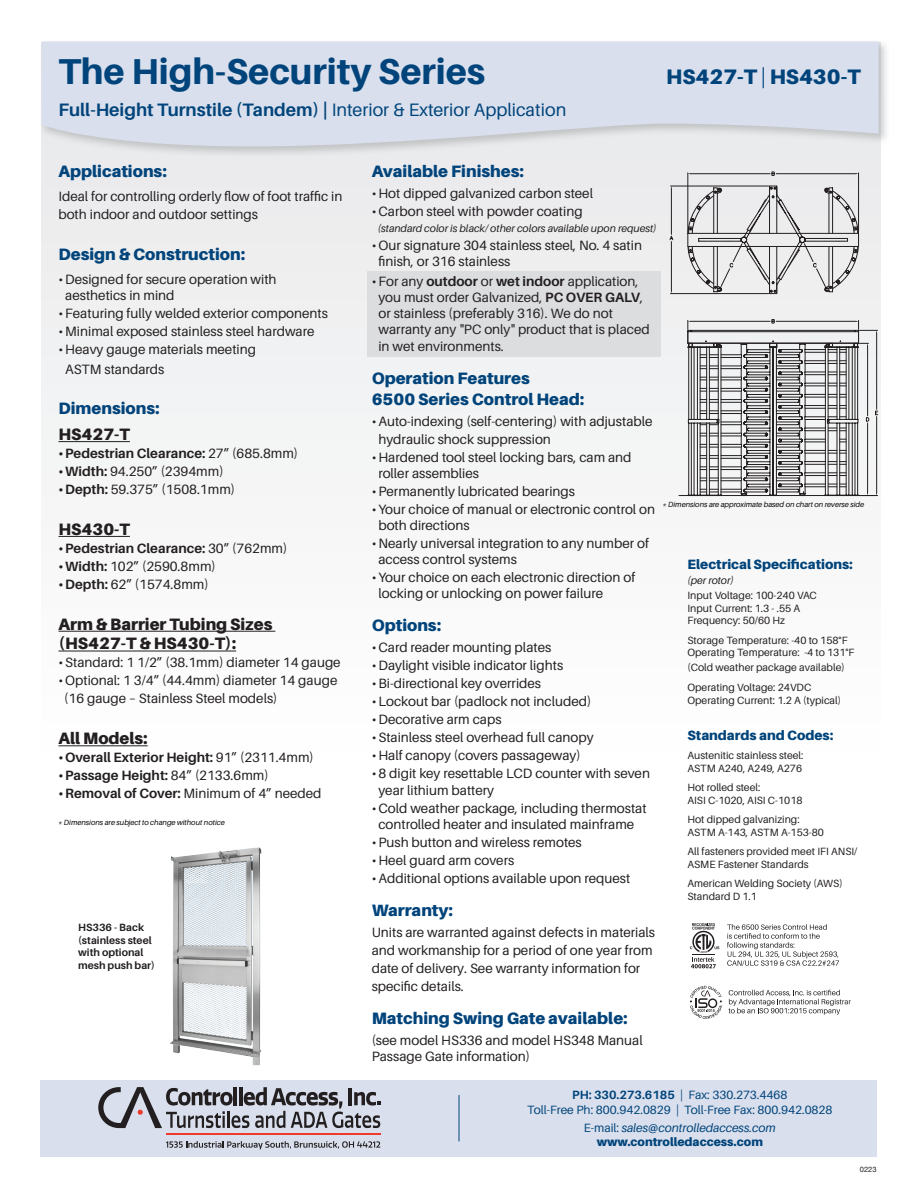
<style>
.page{position:relative;width:918px;height:1188px;background:#fff}
.page>*{position:absolute;margin:0;border:0;box-sizing:border-box;transform-origin:0 0}
.t1{font:800 36px "Aileron";color:#00447b}
.t2{font:900 21px "Aileron";color:#00447b}
.t3{font:700 18px "Aileron";color:#00447b}
.t4{font:900 16.5px "Aileron";color:#00447b}
.t5{font:900 16.5px/19.8px "Aileron";color:#231f20}
.t6{font:13.5px/16.2px "Aileron";color:#231f20}
.t7{font:700 13.5px "Aileron";color:#231f20}
.t8{font:900 13.5px "Aileron";color:#00447b}
.t9{font:12px/14.4px "Aileron";color:#00447b;text-align:center}
.t10{font:italic 12px/14.4px "Aileron";color:#00447b;text-align:center}
.t11{font:10.5px/12.6px "Aileron";color:#231f20}
.t12{font:italic 10.5px "Aileron";color:#231f20}
.t13{font:700 10.5px/12.6px "Aileron";color:#231f20}
.t14{font:italic 7.5px "Aileron";color:#040503}
.t15{font:7.5px "Helvetica Neue";color:#231f20}
.s1{font-weight:400}
.s2{font-weight:700}
.s3{font-style:normal}
.s4{font-weight:900;font-style:normal}
</style>
<div class="page">
<div style="left:42px;top:158px;width:838px;height:604px;background:#f6f6f7"></div>
<svg style="left:42px;top:41px;width:837px;height:105px;background:#d9deea"></svg>
<div style="left:40px;top:1080px;width:838px;height:76px;background:#d9dfec"></div>
<hr style="left:459px;top:1095px;width:1px;height:46px;background:#00447b">
<svg style="left:166px;top:1141px;width:214px;height:8px"></svg>
<hr style="left:166px;top:1134px;width:214px;height:1px;background:#ef3b2c">
<svg style="left:98px;top:1087px;width:282px;height:41px"></svg>
<div style="left:368px;top:271px;width:293px;height:86px;background:#dcdddf"></div>
<img style="left:170px;top:848px;width:91px;height:217px">
<svg style="left:670px;top:172px;width:208px;height:324px"></svg>
<hr style="left:58px;top:441px;width:72px;height:1px;background:#231f20">
<hr style="left:58px;top:536px;width:72px;height:1px;background:#231f20">
<hr style="left:58px;top:631px;width:217px;height:1px;background:#231f20">
<hr style="left:58px;top:651px;width:178px;height:1px;background:#231f20">
<hr style="left:58px;top:745px;width:90px;height:1px;background:#231f20">
<svg style="left:727px;top:924px;width:112px;height:42px"></svg>
<svg style="left:690px;top:923px;width:29px;height:45px"></svg>
<svg style="left:729px;top:990px;width:122px;height:25px"></svg>
<svg style="left:690px;top:986px;width:32px;height:33px"></svg>
<p class="t1" style="left:58px;top:51px;width:428px">The High-Security Series</p>
<p class="t2" style="left:666px;top:64px;width:196px">HS427-T <span class="s1">|</span> HS430-T</p>
<p class="t3" style="left:58px;top:100px;width:509px">Full-Height Turnstile (Tandem) | <span class="s1">Interior &amp; Exterior Application</span></p>
<p class="t4" style="left:58px;top:161px;width:110px">Applications:</p>
<p class="t6" style="left:58px;top:187px;width:286px;line-height:18px">Ideal for controlling orderly flow of foot traffic in both indoor and outdoor settings</p>
<p class="t4" style="left:58px;top:244px;width:188px">Design &amp; Construction:</p>
<p class="t6" style="left:65px;top:271px;width:213px;text-indent:-7px">•Designed for secure operation with aesthetics in mind</p>
<p class="t6" style="left:58px;top:305px;width:271px">•Featuring fully welded exterior components</p>
<p class="t6" style="left:58px;top:323px;width:257px">•Minimal exposed stainless steel hardware</p>
<p class="t6" style="left:65px;top:339px;width:192px;line-height:19.8px;text-indent:-7px">•Heavy gauge materials meeting<br>ASTM standards</p>
<p class="t4" style="left:58px;top:399px;width:103px">Dimensions:</p>
<p class="t5" style="left:58px;top:424px;width:73px">HS427-T</p>
<p class="t7" style="left:58px;top:446px;width:241px">•Pedestrian Clearance: <span class="s1">27” (685.8mm)</span></p>
<p class="t6" style="left:58px;top:463px;width:167px"><span class="s2">•Width:</span> 94.250” (2394mm)</p>
<p class="t6" style="left:58px;top:481px;width:178px"><span class="s2">•Depth:</span> 59.375” (1508.1mm)</p>
<p class="t5" style="left:58px;top:519px;width:73px">HS430-T</p>
<p class="t7" style="left:58px;top:541px;width:230px">•Pedestrian Clearance: <span class="s1">30” (762mm)</span></p>
<p class="t6" style="left:58px;top:558px;width:159px"><span class="s2">•Width:</span> 102” (2590.8mm)</p>
<p class="t6" style="left:58px;top:576px;width:152px"><span class="s2">•Depth:</span> 62” (1574.8mm)</p>
<p class="t5" style="left:58px;top:614px;width:215px">Arm &amp; Barrier Tubing Sizes (HS427-T &amp; HS430-T):</p>
<p class="t6" style="left:58px;top:655px;width:284px">•Standard: 1 1/2” (38.1mm) diameter 14 gauge</p>
<p class="t6" style="left:64px;top:672px;width:275px;line-height:18px;text-indent:-6px">•Optional: 1 3/4” (44.4mm) diameter 14 gauge (16 gauge – Stainless Steel models)</p>
<p class="t5" style="left:58px;top:728px;width:91px">All Models:</p>
<p class="t7" style="left:58px;top:750px;width:257px">•Overall Exterior Height: <span class="s1">91” (2311.4mm)</span></p>
<p class="t7" style="left:58px;top:768px;width:212px">•Passage Height: <span class="s1">84” (2133.6mm)</span></p>
<p class="t6" style="left:58px;top:786px;width:265px"><span class="s2">•Removal of Cover:</span> Minimum of 4” needed</p>
<p class="t14" style="left:58px;top:818px;width:168px">* Dimensions are subject to change without notice</p>
<p class="t13" style="left:78px;top:921px;width:78px">HS336 - Back (stainless steel with optional mesh push bar)</p>
<p class="t4" style="left:372px;top:161px;width:154px">Available Finishes:</p>
<p class="t6" style="left:372px;top:185px;width:223px">•Hot dipped galvanized carbon steel</p>
<p class="t6" style="left:372px;top:203px;width:212px">•Carbon steel with powder coating</p>
<p class="t12" style="left:378px;top:223px;width:280px">(standard color is black/ other colors available upon request)</p>
<p class="t6" style="left:378px;top:237px;width:265px;text-indent:-7px">•Our signature 304 stainless steel, No. 4 satin finish, or 316 stainless</p>
<p class="t6" style="left:378px;top:273px;width:273px;text-indent:-7px">•For any <span class="s2">outdoor</span> or <span class="s2">wet indoor</span> application, you must order Galvanized, <span class="s2">PC OVER GALV</span>, or stainless (preferably 316). We do not warranty any "PC only" product that is placed in wet environments.</p>
<p class="t4" style="left:372px;top:368px;width:160px">Operation Features</p>
<p class="t4" style="left:372px;top:389px;width:214px">6500 Series Control Head:</p>
<p class="t6" style="left:378px;top:412px;width:276px;line-height:18px;text-indent:-7px">•Auto-indexing (self-centering) with adjustable hydraulic shock suppression</p>
<p class="t6" style="left:378px;top:449px;width:255px;text-indent:-7px">•Hardened tool steel locking bars, cam and roller assemblies</p>
<p class="t6" style="left:372px;top:483px;width:205px">•Permanently lubricated bearings</p>
<p class="t6" style="left:378px;top:501px;width:278px;text-indent:-7px">•Your choice of manual or electronic control on both directions</p>
<p class="t6" style="left:378px;top:535px;width:272px;text-indent:-7px">•Nearly universal integration to any number of access control systems</p>
<p class="t6" style="left:378px;top:570px;width:258px;text-indent:-7px">•Your choice on each electronic direction of locking or unlocking on power failure</p>
<p class="t4" style="left:372px;top:616px;width:71px">Options:</p>
<p class="t6" style="left:372px;top:640px;width:181px">•Card reader mounting plates</p>
<p class="t6" style="left:372px;top:658px;width:193px">•Daylight visible indicator lights</p>
<p class="t6" style="left:372px;top:676px;width:171px">•Bi-directional key overrides</p>
<p class="t6" style="left:372px;top:694px;width:221px">•Lockout bar (padlock not included)</p>
<p class="t6" style="left:372px;top:712px;width:131px">•Decorative arm caps</p>
<p class="t6" style="left:372px;top:730px;width:223px">•Stainless steel overhead full canopy</p>
<p class="t6" style="left:372px;top:748px;width:211px">•Half canopy (covers passageway)</p>
<p class="t6" style="left:378px;top:766px;width:273px;text-indent:-7px">•8 digit key resettable LCD counter with seven year lithium battery</p>
<p class="t6" style="left:372px;top:800px;width:276px;text-align:center">•Cold weather package, including thermostat controlled heater and insulated mainframe</p>
<p class="t6" style="left:372px;top:834px;width:212px">•Push button and wireless remotes</p>
<p class="t6" style="left:372px;top:852px;width:144px">•Heel guard arm covers</p>
<p class="t6" style="left:372px;top:870px;width:260px">•Additional options available upon request</p>
<p class="t4" style="left:372px;top:900px;width:83px">Warranty:</p>
<p class="t6" style="left:372px;top:923px;width:285px;line-height:18px">Units are warranted against defects in materials and workmanship for a period of one year from date of delivery. See warranty information for specific details.</p>
<p class="t4" style="left:372px;top:1008px;width:257px">Matching Swing Gate available:</p>
<p class="t6" style="left:372px;top:1032px;width:273px">(see model HS336 and model HS348 Manual<br>Passage Gate information)</p>
<p class="t14" style="left:663px;top:500px;width:203px">* Dimensions are approximate based on chart on reverse side</p>
<p class="t8" style="left:687px;top:557px;width:167px">Electrical Specifications:</p>
<p class="t12" style="left:687px;top:575px;width:48px">(per rotor)</p>
<p class="t11" style="left:687px;top:589px;width:131px">Input Voltage: 100-240 VAC</p>
<p class="t11" style="left:687px;top:602px;width:114px">Input Current: 1.3 - .55 A</p>
<p class="t11" style="left:687px;top:615px;width:99px">Frequency: 50/60 Hz</p>
<p class="t11" style="left:687px;top:634px;width:162px">Storage Temperature: -40 to 158°F</p>
<p class="t11" style="left:687px;top:647px;width:169px">Operating Temperature: -4 to 131°F</p>
<p class="t11" style="left:687px;top:662px;width:159px">(Cold weather package available)</p>
<p class="t11" style="left:687px;top:681px;width:125px">Operating Voltage: 24VDC</p>
<p class="t11" style="left:687px;top:694px;width:155px">Operating Current: 1.2 A (typical)</p>
<p class="t8" style="left:687px;top:727px;width:147px">Standards and Codes:</p>
<p class="t11" style="left:687px;top:749px;width:118px">Austenitic stainless steel:</p>
<p class="t11" style="left:687px;top:762px;width:116px">ASTM A240, A249, A276</p>
<p class="t11" style="left:687px;top:781px;width:74px">Hot rolled steel:</p>
<p class="t11" style="left:687px;top:794px;width:117px">AISI C-1020, AISI C-1018</p>
<p class="t11" style="left:687px;top:813px;width:114px">Hot dipped galvanizing:</p>
<p class="t11" style="left:687px;top:826px;width:138px">ASTM A-143, ASTM A-153-80</p>
<p class="t11" style="left:687px;top:846px;width:171px">All fasteners provided meet IFI ANSI/<br>ASME Fastener Standards</p>
<p class="t11" style="left:687px;top:878px;width:157px">American Welding Society (AWS)</p>
<p class="t11" style="left:687px;top:890px;width:71px">Standard D 1.1</p>
<p class="t9" style="left:527px;top:1088px;width:307px"><span class="s2">PH: 330.273.6185</span> | Fax: 330.273.4468<br>Toll-Free Ph: 800.942.0829 | Toll-Free Fax: 800.942.0828</p>
<p class="t10" style="left:584px;top:1120px;width:194px"><span class="s3">E-mail:</span> sales@controlledaccess.com <span class="s4">www.controlledaccess.com</span></p>
<p class="t15" style="left:860px;top:1164px;width:18px">0223</p>
</div>
